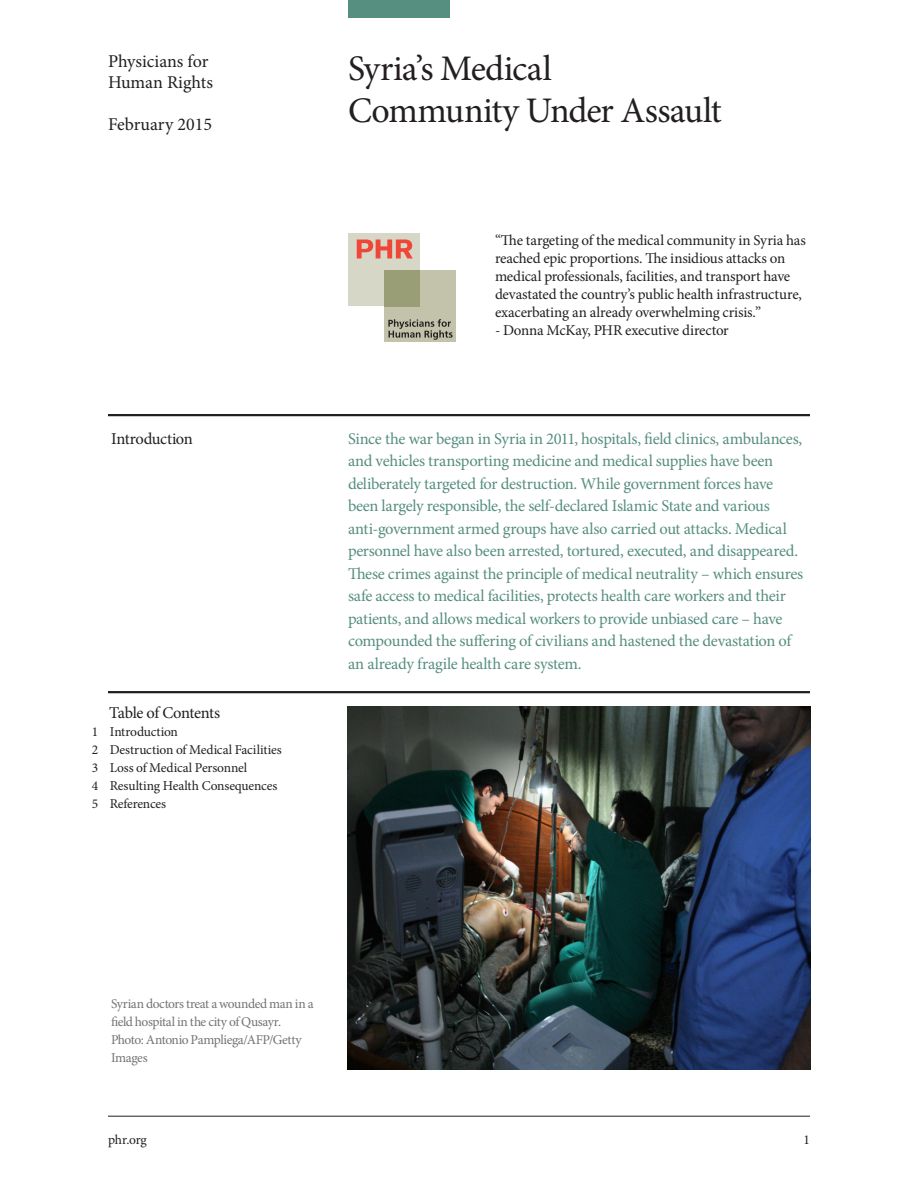
<style>
.page{position:relative;width:918px;height:1188px;background:#fff}
.page>*{position:absolute;margin:0;border:0;box-sizing:border-box;transform-origin:0 0}
.t1{font:36px "Minion Pro";letter-spacing:-.02em;color:#231f20}
.t2{font:18px/21px "Minion Pro";color:#231f20}
.Body_Bold{font:16.5px/22.5px "Minion Pro";letter-spacing:-.015em;color:#568e80}
.Body_Bold-2{font:16.5px "Minion Pro";letter-spacing:-.03em;color:#231f20}
.Body_Copy{font:15px/18px "Minion Pro";letter-spacing:-.015em;color:#231f20}
.Body_Copy-2{font:13.5px "Minion Pro";letter-spacing:-.01em;color:#231f20}
.Photo_Caption{font:13.5px/18px "Minion Pro";letter-spacing:-.03em;color:#727477}
.BSI_Master__right_pg{font:13.5px "Minion Pro";color:#231f20}
</style>
<div class="page">
<div style="left:348px;top:0;width:102px;height:18px;background:#568e80"></div>
<hr style="left:108px;top:414px;width:702px;height:2px;background:#231f20">
<hr style="left:108px;top:1116px;width:702px;height:1px;background:#231f20">
<div style="left:348px;top:234px;width:72px;height:72px;background:#d6d7c6"></div>
<div style="left:384px;top:270px;width:72px;height:72px;background:#c3c3ab"></div>
<div style="left:384px;top:270px;width:36px;height:36px;background:#999e77"></div>
<svg style="left:357px;top:240px;width:56px;height:18px"></svg>
<svg style="left:388px;top:319px;width:65px;height:21px"></svg>
<hr style="left:108px;top:691px;width:702px;height:2px;background:#231f20">
<img style="left:348px;top:706px;width:462px;height:363px">
<p class="t2" style="left:108px;top:51px;width:106px">Physicians for<br>Human Rights</p>
<p class="t2" style="left:108px;top:114px;width:106px">February 2015</p>
<p class="Body_Bold-2" style="left:111px;top:428px;width:83px">Introduction</p>
<p class="Body_Bold-2" style="left:109px;top:702px;width:112px">Table of Contents</p>
<p class="Body_Copy-2" style="left:92px;top:723px;width:88px">1 Introduction</p>
<p class="Body_Copy-2" style="left:92px;top:741px;width:191px">2 Destruction of Medical Facilities</p>
<p class="Body_Copy-2" style="left:92px;top:759px;width:157px">3 Loss of Medical Personnel</p>
<p class="Body_Copy-2" style="left:92px;top:777px;width:187px">4 Resulting Health Consequences</p>
<p class="Body_Copy-2" style="left:92px;top:795px;width:76px">5 References</p>
<p class="t1" style="left:348px;top:45px;width:206px">Syria’s Medical</p>
<p class="t1" style="left:348px;top:87px;width:375px">Community Under Assault</p>
<p class="Body_Copy" style="left:495px;top:231px;width:312px">“The targeting of the medical community in Syria has reached epic proportions. The insidious attacks on</p>
<p class="Body_Copy" style="left:495px;top:267px;width:297px">medical professionals, facilities, and transport have</p>
<p class="Body_Copy" style="left:495px;top:285px;width:309px">devastated the country’s public health infrastructure,</p>
<p class="Body_Copy" style="left:495px;top:303px;width:268px">exacerbating an already overwhelming crisis.”</p>
<p class="Body_Copy" style="left:495px;top:321px;width:235px">- Donna McKay, PHR executive director</p>
<p class="Body_Bold" style="left:348px;top:428px;width:457px">Since the war began in Syria in 2011, hospitals, field clinics, ambulances, and vehicles transporting medicine and medical supplies have been deliberately targeted for destruction. While government forces have been largely responsible, the self-declared Islamic State and various anti-government armed groups have also carried out attacks. Medical personnel have also been arrested, tortured, executed, and disappeared.<br>These crimes against the principle of medical neutrality – which ensures safe access to medical facilities, protects health care workers and their patients, and allows medical workers to provide unbiased care – have compounded the suffering of civilians and hastened the devastation of an already fragile health care system.</p>
<p class="Photo_Caption" style="left:111px;top:995px;width:204px">Syrian doctors treat a wounded man in a field hospital in the city of Qusayr.<br>Photo: Antonio Pampliega/AFP/Getty<br>Images</p>
<p class="Body_Copy-2" style="left:108px;top:1130px;width:40px">phr.org</p>
<p class="BSI_Master__right_pg" style="left:804px;top:1130px;width:8px">1</p>
</div>
